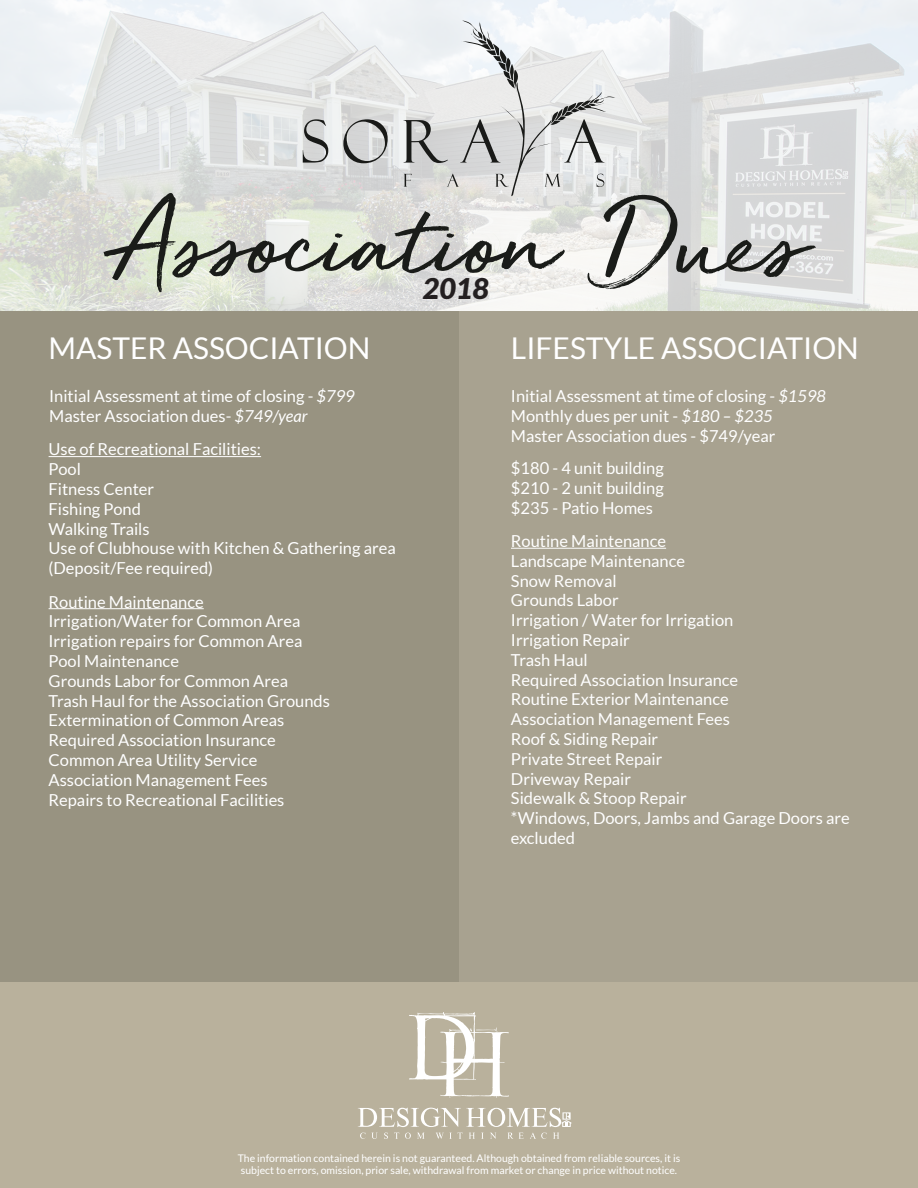
<style>
.page{position:relative;width:918px;height:1188px;background:#fff}
.page>*{position:absolute;margin:0;border:0;box-sizing:border-box;transform-origin:0 0}
.t1{font:113.1px "Golden Plains";color:#1a1c19}
.t2{font:30px "Lato";color:#fff}
.t3{font:italic 900 28.5px "Lato";color:#231f20}
.t4{font:16.5px/19.8px "Lato";color:#fff}
.t5{font:10.5px/12px "Lato";color:#fff;text-align:center}
.s1{font-style:italic}
</style>
<div class="page">
<svg style="left:0;top:0;width:918px;height:312px"></svg>
<div style="left:0;top:962px;width:918px;height:226px;background:#b9b19c"></div>
<svg style="left:409px;top:1012px;width:100px;height:86px"></svg>
<svg style="left:358px;top:1108px;width:213px;height:19px"></svg>
<svg style="left:360px;top:1133px;width:17px;height:6px"></svg>
<svg style="left:384px;top:1133px;width:4px;height:6px"></svg>
<svg style="left:394px;top:1133px;width:4px;height:6px"></svg>
<svg style="left:405px;top:1133px;width:6px;height:6px"></svg>
<svg style="left:417px;top:1133px;width:7px;height:6px"></svg>
<svg style="left:436px;top:1133px;width:27px;height:6px"></svg>
<svg style="left:469px;top:1133px;width:6px;height:6px"></svg>
<svg style="left:490px;top:1133px;width:6px;height:6px"></svg>
<svg style="left:508px;top:1133px;width:5px;height:6px"></svg>
<svg style="left:519px;top:1133px;width:5px;height:6px"></svg>
<svg style="left:530px;top:1133px;width:17px;height:6px"></svg>
<svg style="left:553px;top:1133px;width:6px;height:6px"></svg>
<svg style="left:303px;top:119px;width:25px;height:44px"></svg>
<svg style="left:343px;top:119px;width:45px;height:44px"></svg>
<svg style="left:404px;top:20px;width:211px;height:176px"></svg>
<div style="left:0;top:312px;width:459px;height:670px;background:#989381"></div>
<div style="left:459px;top:312px;width:459px;height:670px;background:#a8a290"></div>
<hr style="left:49px;top:456px;width:212px;height:1px;background:#fff">
<hr style="left:49px;top:608px;width:155px;height:1px;background:#fff">
<hr style="left:511px;top:548px;width:155px;height:1px;background:#fff">
<p class="t1" style="left:104px;top:165px;width:702px">Association Dues</p>
<p class="t3" style="left:423px;top:272px;width:68px">2018</p>
<p class="t2" style="left:49px;top:331px;width:323px">MASTER ASSOCIATION</p>
<p class="t2" style="left:511px;top:332px;width:349px">LIFESTYLE ASSOCIATION</p>
<p class="t4" style="left:511px;top:386px;width:317px">Initial Assessment at time of closing - <span class="s1">$1598<br></span>Monthly dues per unit - <span class="s1">$180 – $235<br></span>Master Association dues - $749/year</p>
<p class="t4" style="left:49px;top:386px;width:307px">Initial Assessment at time of closing - <span class="s1">$799<br></span>Master Association dues- <span class="s1">$749/year</span></p>
<p class="t4" style="left:49px;top:439px;width:349px">Use of Recreational Facilities:<br>Pool<br>Fitness Center<br>Fishing Pond<br>Walking Trails<br>Use of Clubhouse with Kitchen &amp; Gathering area (Deposit/Fee required)</p>
<p class="t4" style="left:49px;top:592px;width:283px">Routine Maintenance<br>Irrigation/Water for Common Area<br>Irrigation repairs for Common Area<br>Pool Maintenance<br>Grounds Labor for Common Area<br>Trash Haul for the Association Grounds<br>Extermination of Common Areas<br>Required Association Insurance<br>Common Area Utility Service<br>Association Management Fees<br>Repairs to Recreational Facilities</p>
<p class="t4" style="left:511px;top:458px;width:154px;text-align:justify">$180 - 4 unit building $210 - 2 unit building $235 - Patio Homes</p>
<p class="t4" style="left:511px;top:531px;width:340px">Routine Maintenance<br>Landscape Maintenance<br>Snow Removal<br>Grounds Labor<br>Irrigation / Water for Irrigation<br>Irrigation Repair<br>Trash Haul<br>Required Association Insurance<br>Routine Exterior Maintenance<br>Association Management Fees<br>Roof &amp; Siding Repair<br>Private Street Repair<br>Driveway Repair<br>Sidewalk &amp; Stoop Repair<br>*Windows, Doors, Jambs and Garage Doors are excluded</p>
<p class="t5" style="left:238px;top:1153px;width:444px">The information contained herein is not guaranteed. Although obtained from reliable sources, it is subject to errors, omission, prior sale, withdrawal from market or change in price without notice.</p>
</div>
